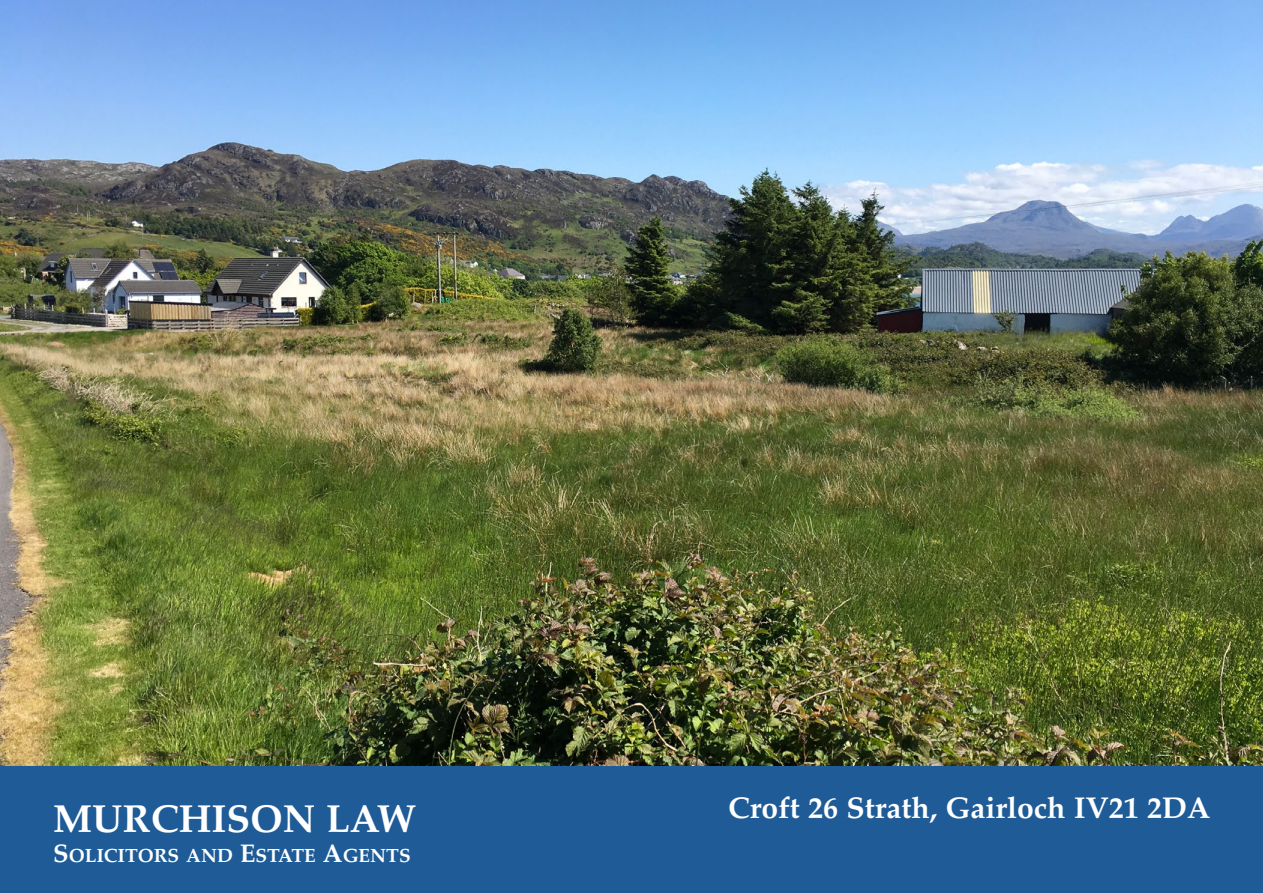
<style>
.page{position:relative;width:1263px;height:893px;background:#fff}
.page>*{position:absolute;margin:0;border:0;box-sizing:border-box;transform-origin:0 0}
.t1{font:700 39px "Palatino";color:#fff}
.t2{font:700 30px "Palatino";color:#fff}
.t3{font:700 19.2px "Palatino";color:#fff}
.s1{font-size:25.5px}
</style>
<div class="page">
<div style="left:0;top:765px;width:1263px;height:128px;background:#1f5c97"></div>
<img style="left:0;top:0;width:1263px;height:765px">
<h1 class="t1" style="left:53px;top:785px;width:364px">MURCHISON LAW</h1>
<p class="t3" style="left:53px;top:839px;width:357px"><span class="s1">S</span>OLICITORS AND <span class="s1">E</span>STATE <span class="s1">A</span>GENTS</p>
<p class="t2" style="left:728px;top:783px;width:484px">Croft 26 Strath, Gairloch IV21 2DA</p>
</div>
